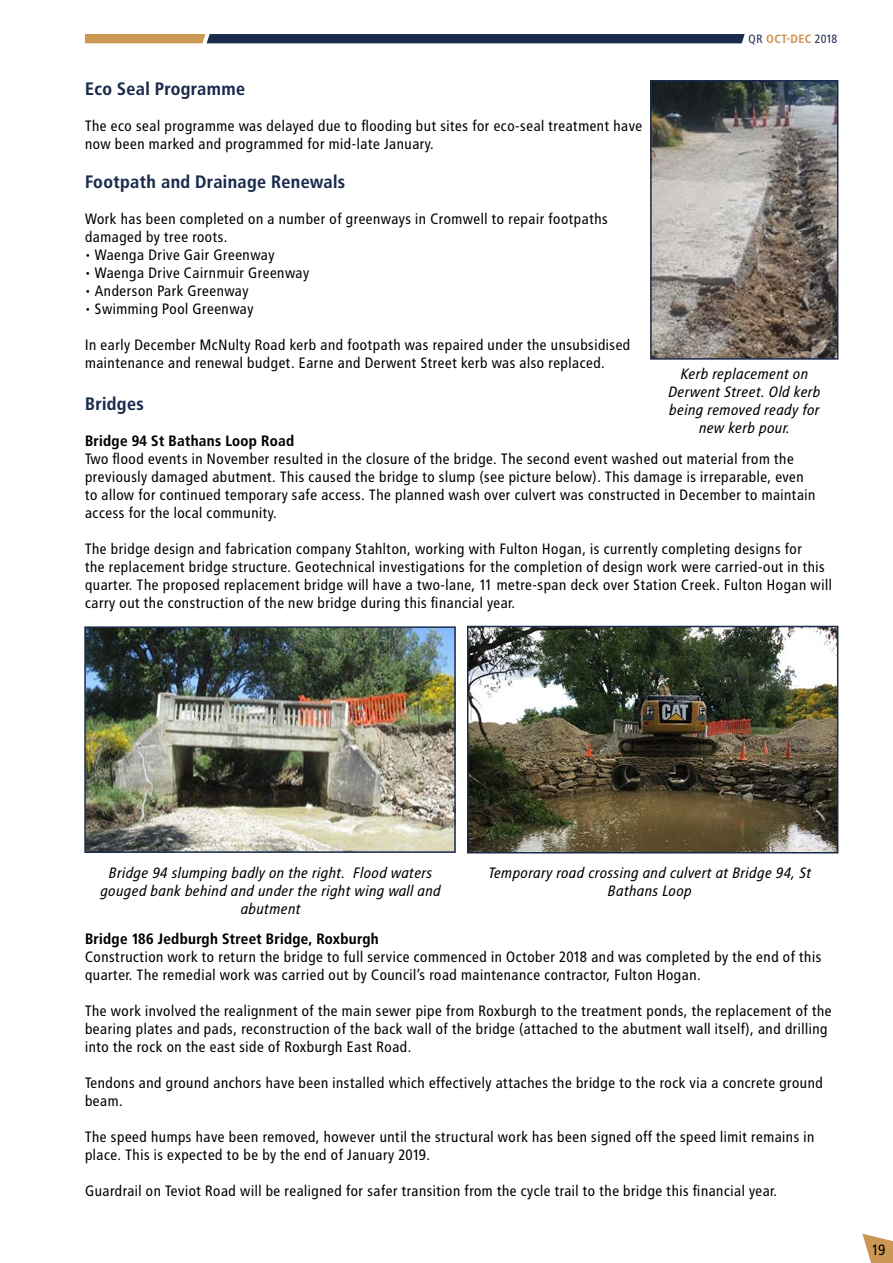
<style>
.page{position:relative;width:893px;height:1263px;background:#fff}
.page>*{position:absolute;margin:0;border:0;box-sizing:border-box;transform-origin:0 0}
.t1{font:18px "Transit Print OT Bld";color:#1b2b4e}
.t2{font:15px/18px "Transit Print OT";color:#000}
.t3{font:italic 15px/18px "Transit Print OT";color:#000;text-align:center}
.t4{font:15px "Transit Print OT Bld";color:#000}
.t5{font:12px "Transit Print OT Bld";letter-spacing:.01em;color:#cb9754}
.s1{font-family:"Transit Print OT";color:#1b2b4e}
</style>
<div class="page">
<svg style="left:85px;top:34px;width:660px;height:9px;background:#3d4050"></svg>
<svg style="left:862px;top:1233px;width:31px;height:30px"></svg>
<img style="left:653px;top:83px;width:182px;height:274px">
<div style="left:650px;top:80px;width:188px;height:280px;border:2px solid #1b2b4e"></div>
<img style="left:87px;top:629px;width:366px;height:221px">
<div style="left:84px;top:626px;width:372px;height:227px;border:2px solid #1b2b4e"></div>
<img style="left:470px;top:629px;width:365px;height:221px">
<div style="left:467px;top:626px;width:371px;height:227px;border:2px solid #1b2b4e"></div>
<p class="t5" style="left:749px;top:32px;width:91px"><span class="s1">QR</span> OCT-DEC <span class="s1">2018</span></p>
<p class="t1" style="left:85px;top:78px;width:162px">Eco Seal Programme</p>
<p class="t2" style="left:85px;top:117px;width:559px">The eco seal programme was delayed due to flooding but sites for eco-seal treatment have now been marked and programmed for mid-late January.</p>
<p class="t1" style="left:85px;top:171px;width:262px">Footpath and Drainage Renewals</p>
<p class="t2" style="left:85px;top:210px;width:525px">Work has been completed on a number of greenways in Cromwell to repair footpaths damaged by tree roots.</p>
<p class="t2" style="left:85px;top:246px;width:191px">• Waenga Drive Gair Greenway</p>
<p class="t2" style="left:85px;top:264px;width:226px">• Waenga Drive Cairnmuir Greenway</p>
<p class="t2" style="left:85px;top:282px;width:165px">• Anderson Park Greenway</p>
<p class="t2" style="left:85px;top:300px;width:170px">• Swimming Pool Greenway</p>
<p class="t2" style="left:85px;top:336px;width:547px">In early December McNulty Road kerb and footpath was repaired under the unsubsidised maintenance and renewal budget. Earne and Derwent Street kerb was also replaced.</p>
<p class="t1" style="left:85px;top:393px;width:61px">Bridges</p>
<p class="t4" style="left:85px;top:432px;width:211px">Bridge 94 St Bathans Loop Road</p>
<p class="t2" style="left:85px;top:450px;width:732px">Two flood events in November resulted in the closure of the bridge. The second event washed out material from the previously damaged abutment. This caused the bridge to slump (see picture below). This damage is irreparable, even to allow for continued temporary safe access. The planned wash over culvert was constructed in December to maintain access for the local community.</p>
<p class="t2" style="left:85px;top:540px;width:749px">The bridge design and fabrication company Stahlton, working with Fulton Hogan, is currently completing designs for<br>the replacement bridge structure. Geotechnical investigations for the completion of design work were carried-out in this quarter. The proposed replacement bridge will have a two-lane, 11 metre-span deck over Station Creek. Fulton Hogan will carry out the construction of the new bridge during this financial year.</p>
<p class="t3" style="left:668px;top:365px;width:154px">Kerb replacement on<br>Derwent Street. Old kerb being removed ready for new kerb pour.</p>
<p class="t3" style="left:100px;top:864px;width:342px">Bridge 94 slumping badly on the right. Flood waters gouged bank behind and under the right wing wall and abutment</p>
<p class="t3" style="left:488px;top:864px;width:325px">Temporary road crossing and culvert at Bridge 94, St<br>Bathans Loop</p>
<p class="t4" style="left:85px;top:930px;width:296px">Bridge 186 Jedburgh Street Bridge, Roxburgh</p>
<p class="t2" style="left:85px;top:948px;width:738px">Construction work to return the bridge to full service commenced in October 2018 and was completed by the end of this quarter. The remedial work was carried out by Council’s road maintenance contractor, Fulton Hogan.</p>
<p class="t2" style="left:85px;top:1002px;width:749px">The work involved the realignment of the main sewer pipe from Roxburgh to the treatment ponds, the replacement of the bearing plates and pads, reconstruction of the back wall of the bridge (attached to the abutment wall itself), and drilling into the rock on the east side of Roxburgh East Road.</p>
<p class="t2" style="left:85px;top:1074px;width:740px">Tendons and ground anchors have been installed which effectively attaches the bridge to the rock via a concrete ground beam.</p>
<p class="t2" style="left:85px;top:1128px;width:731px">The speed humps have been removed, however until the structural work has been signed off the speed limit remains in place. This is expected to be by the end of January 2019.</p>
<p class="t2" style="left:85px;top:1182px;width:694px">Guardrail on Teviot Road will be realigned for safer transition from the cycle trail to the bridge this financial year.</p>
<p class="t2" style="left:872px;top:1240px;width:15px">19</p>
</div>
